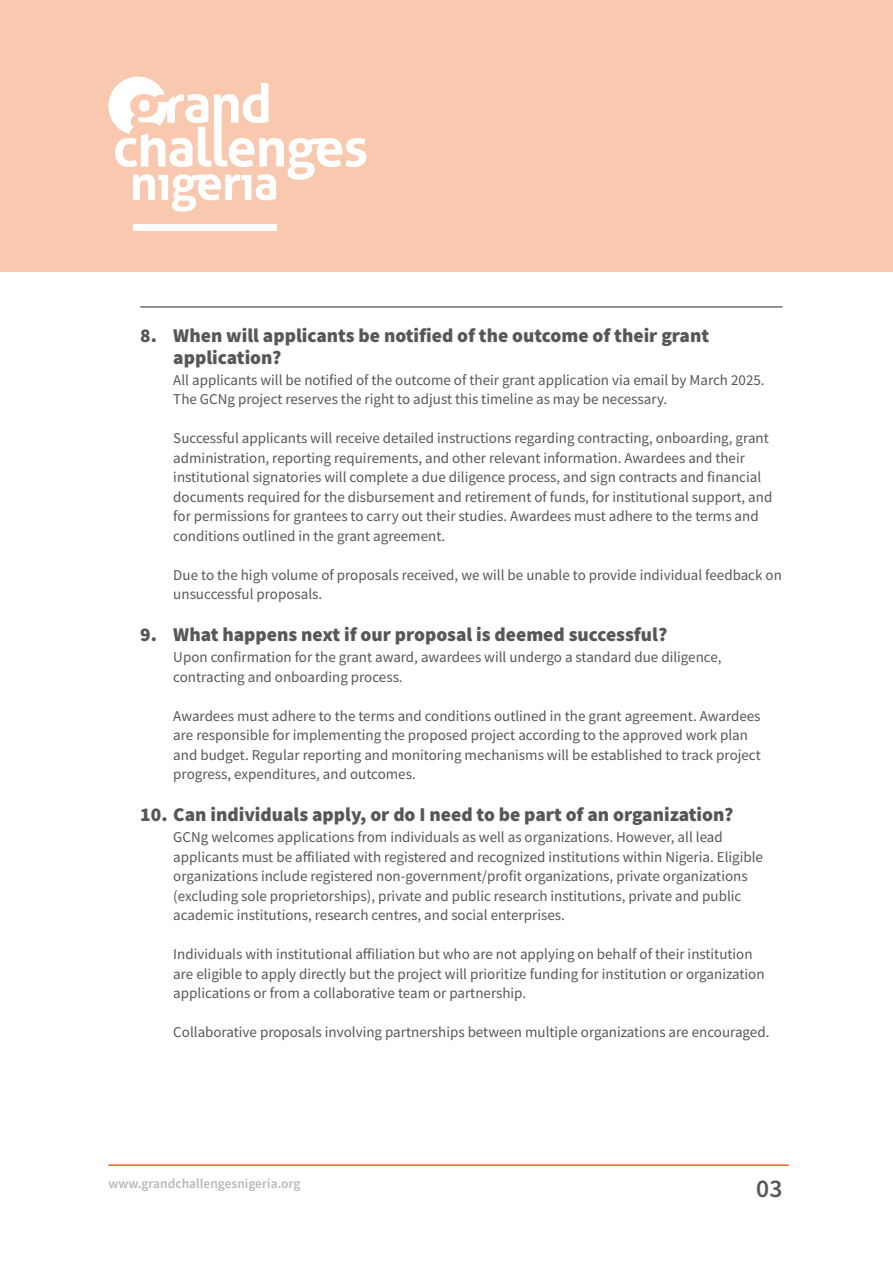
<style>
.page{position:relative;width:893px;height:1263px;background:#fff}
.page>*{position:absolute;margin:0;border:0;box-sizing:border-box;transform-origin:0 0}
.t1{font:600 25.5px "Source Sans Pro";color:#575756}
.t2{font:900 19.5px/21px "Source Sans Pro";color:#575756}
.t3{font:15px/19.5px "Source Sans Pro";color:#575756}
.t4{font:600 13.5px "Source Sans Pro";color:#b9b8b8}
</style>
<div class="page">
<hr style="left:108px;top:1164px;width:681px;height:2px;background:#ec621a">
<div style="left:1px;top:0;width:892px;height:271px;background:#f8c8af"></div>
<hr style="left:0;top:0;width:1px;height:270px;background:#f8c8af">
<svg style="left:108px;top:77px;width:258px;height:135px"></svg>
<div style="left:133px;top:225px;width:143px;height:6px;background:#fff"></div>
<hr style="left:140px;top:306px;width:642px;height:2px;background:#6d6d6c">
<h2 class="t2" style="left:173px;top:325px;width:537px;text-indent:-33px">8. When will applicants be notified of the outcome of their grant application?</h2>
<p class="t3" style="left:173px;top:369px;width:593px">All applicants will be notified of the outcome of their grant application via email by March 2025.<br>The GCNg project reserves the right to adjust this timeline as may be necessary.</p>
<p class="t3" style="left:173px;top:428px;width:601px">Successful applicants will receive detailed instructions regarding contracting, onboarding, grant administration, reporting requirements, and other relevant information. Awardees and their institutional signatories will complete a due diligence process, and sign contracts and financial documents required for the disbursement and retirement of funds, for institutional support, and for permissions for grantees to carry out their studies. Awardees must adhere to the terms and conditions outlined in the grant agreement.</p>
<p class="t3" style="left:173px;top:564px;width:610px">Due to the high volume of proposals received, we will be unable to provide individual feedback on unsuccessful proposals.</p>
<h2 class="t2" style="left:140px;top:624px;width:529px">9. What happens next if our proposal is deemed successful?</h2>
<p class="t3" style="left:173px;top:647px;width:550px">Upon confirmation for the grant award, awardees will undergo a standard due diligence, contracting and onboarding process.</p>
<p class="t3" style="left:173px;top:705px;width:589px">Awardees must adhere to the terms and conditions outlined in the grant agreement. Awardees are responsible for implementing the proposed project according to the approved work plan and budget. Regular reporting and monitoring mechanisms will be established to track project progress, expenditures, and outcomes.</p>
<h2 class="t2" style="left:140px;top:804px;width:595px">10. Can individuals apply, or do I need to be part of an organization?</h2>
<p class="t3" style="left:173px;top:827px;width:591px">GCNg welcomes applications from individuals as well as organizations. However, all lead applicants must be affiliated with registered and recognized institutions within Nigeria. Eligible organizations include registered non-government/profit organizations, private organizations (excluding sole proprietorships), private and public research institutions, private and public academic institutions, research centres, and social enterprises.</p>
<p class="t3" style="left:173px;top:944px;width:593px">Individuals with institutional affiliation but who are not applying on behalf of their institution are eligible to apply directly but the project will prioritize funding for institution or organization applications or from a collaborative team or partnership.</p>
<p class="t3" style="left:173px;top:1022px;width:598px">Collaborative proposals involving partnerships between multiple organizations are encouraged.</p>
<p class="t4" style="left:108px;top:1175px;width:194px">www.grandchallengesnigeria.org</p>
<h1 class="t1" style="left:756px;top:1172px;width:28px">03</h1>
</div>
